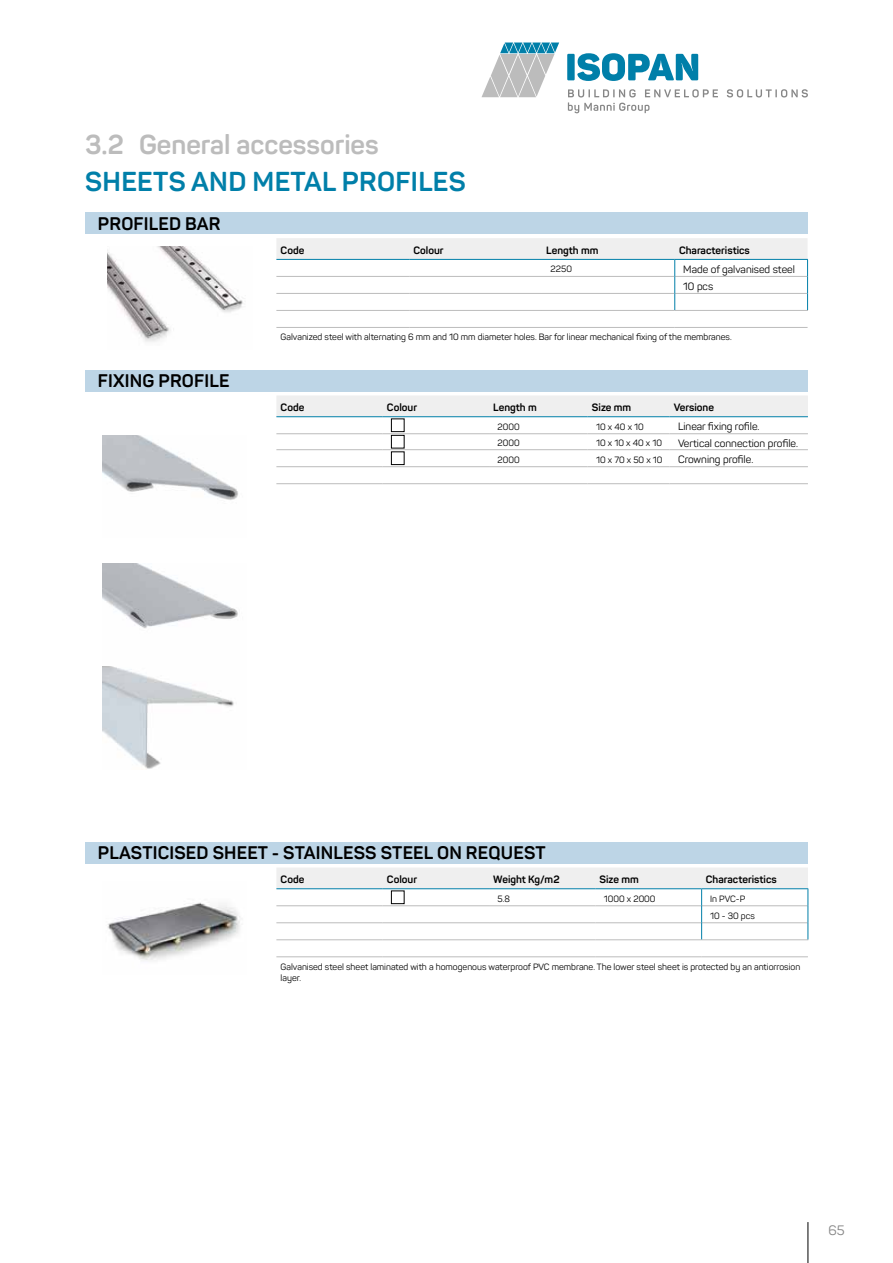
<style>
.page{position:relative;width:893px;height:1263px;background:#fff}
.page>*{position:absolute;margin:0;border:0;box-sizing:border-box;transform-origin:0 0}
.t1{font:700 27px "Panton";letter-spacing:.01em;color:#007fa9}
.t2{font:700 27px "Panton";color:#bcbcbc}
.t3{font:700 18px "Panton";letter-spacing:.01em;color:#000}
.t4{font:13.5px "Panton";color:#878787}
.t5{font:700 10.5px "Panton";color:#000}
.t6{font:10.5px/17px "Panton";color:#000}
.t7{font:9px/17px "Panton";color:#000}
</style>
<div class="page">
<hr style="left:808px;top:1222px;width:1px;height:41px;background:#000">
<img style="left:108px;top:247px;width:135px;height:95px">
<img style="left:102px;top:564px;width:136px;height:205px">
<img style="left:102px;top:435px;width:136px;height:65px">
<img style="left:108px;top:902px;width:132px;height:58px">
<div style="left:85px;top:213px;width:723px;height:21px;background:#bdd5e6"></div>
<hr style="left:276px;top:310px;width:133px;height:1px;background:#bcbcbc">
<hr style="left:409px;top:310px;width:133px;height:1px;background:#bcbcbc">
<hr style="left:542px;top:310px;width:133px;height:1px;background:#bcbcbc">
<hr style="left:675px;top:310px;width:133px;height:1px;background:#bcbcbc">
<svg style="left:276px;top:238px;width:532px;height:72px"></svg>
<hr style="left:276px;top:259px;width:133px;height:1px;background:#007fa9">
<hr style="left:409px;top:259px;width:133px;height:1px;background:#007fa9">
<hr style="left:542px;top:259px;width:133px;height:1px;background:#007fa9">
<hr style="left:276px;top:327px;width:133px;height:1px;background:#bcbcbc">
<hr style="left:409px;top:327px;width:133px;height:1px;background:#bcbcbc">
<hr style="left:542px;top:327px;width:133px;height:1px;background:#bcbcbc">
<hr style="left:675px;top:327px;width:132px;height:1px;background:#bcbcbc">
<div style="left:85px;top:370px;width:723px;height:21px;background:#bdd5e6"></div>
<div style="left:277px;top:396px;width:531px;height:20px;background:#efefef"></div>
<hr style="left:276px;top:433px;width:107px;height:1px;background:#bcbcbc">
<hr style="left:383px;top:433px;width:106px;height:1px;background:#bcbcbc">
<hr style="left:489px;top:433px;width:99px;height:1px;background:#bcbcbc">
<hr style="left:588px;top:433px;width:81px;height:1px;background:#bcbcbc">
<hr style="left:669px;top:433px;width:139px;height:1px;background:#bcbcbc">
<hr style="left:276px;top:449px;width:107px;height:1px;background:#bcbcbc">
<hr style="left:383px;top:449px;width:106px;height:1px;background:#bcbcbc">
<hr style="left:489px;top:449px;width:99px;height:1px;background:#bcbcbc">
<hr style="left:588px;top:449px;width:81px;height:1px;background:#bcbcbc">
<hr style="left:669px;top:449px;width:139px;height:1px;background:#bcbcbc">
<hr style="left:276px;top:466px;width:107px;height:1px;background:#bcbcbc">
<hr style="left:383px;top:466px;width:106px;height:1px;background:#bcbcbc">
<hr style="left:489px;top:466px;width:99px;height:1px;background:#bcbcbc">
<hr style="left:588px;top:466px;width:81px;height:1px;background:#bcbcbc">
<hr style="left:669px;top:466px;width:139px;height:1px;background:#bcbcbc">
<hr style="left:276px;top:416px;width:107px;height:1px;background:#007fa9">
<hr style="left:383px;top:416px;width:106px;height:1px;background:#007fa9">
<hr style="left:489px;top:416px;width:99px;height:1px;background:#007fa9">
<hr style="left:588px;top:416px;width:81px;height:1px;background:#007fa9">
<hr style="left:669px;top:416px;width:139px;height:1px;background:#007fa9">
<hr style="left:276px;top:483px;width:107px;height:1px;background:#bcbcbc">
<hr style="left:383px;top:483px;width:106px;height:1px;background:#bcbcbc">
<hr style="left:489px;top:483px;width:99px;height:1px;background:#bcbcbc">
<hr style="left:588px;top:483px;width:81px;height:1px;background:#bcbcbc">
<hr style="left:669px;top:483px;width:139px;height:1px;background:#bcbcbc">
<div style="left:391px;top:419px;width:13px;height:13px;border:1px solid #000"></div>
<div style="left:391px;top:435px;width:13px;height:13px;border:1px solid #000"></div>
<div style="left:391px;top:452px;width:13px;height:13px;border:1px solid #000"></div>
<div style="left:85px;top:842px;width:723px;height:21px;background:#bdd5e6"></div>
<hr style="left:276px;top:939px;width:107px;height:1px;background:#bcbcbc">
<hr style="left:383px;top:939px;width:106px;height:1px;background:#bcbcbc">
<hr style="left:489px;top:939px;width:106px;height:1px;background:#bcbcbc">
<hr style="left:595px;top:939px;width:107px;height:1px;background:#bcbcbc">
<hr style="left:702px;top:939px;width:106px;height:1px;background:#bcbcbc">
<svg style="left:276px;top:868px;width:532px;height:71px"></svg>
<hr style="left:276px;top:888px;width:107px;height:1px;background:#007fa9">
<hr style="left:383px;top:888px;width:106px;height:1px;background:#007fa9">
<hr style="left:489px;top:888px;width:106px;height:1px;background:#007fa9">
<hr style="left:595px;top:888px;width:107px;height:1px;background:#007fa9">
<hr style="left:276px;top:956px;width:107px;height:1px;background:#bcbcbc">
<hr style="left:383px;top:956px;width:106px;height:1px;background:#bcbcbc">
<hr style="left:489px;top:956px;width:106px;height:1px;background:#bcbcbc">
<hr style="left:595px;top:956px;width:107px;height:1px;background:#bcbcbc">
<hr style="left:702px;top:956px;width:106px;height:1px;background:#bcbcbc">
<div style="left:391px;top:891px;width:13px;height:13px;background:#fff"></div>
<div style="left:391px;top:891px;width:13px;height:13px;border:1px solid #000"></div>
<div style="left:567px;top:54px;width:8px;height:26px;background:#007fa9"></div>
<svg style="left:577px;top:53px;width:121px;height:28px"></svg>
<svg style="left:481px;top:43px;width:78px;height:54px"></svg>
<svg style="left:727px;top:89px;width:81px;height:8px"></svg>
<svg style="left:568px;top:89px;width:150px;height:24px"></svg>
<h1 class="t2" style="left:85px;top:127px;width:295px">3.2 General accessories</h1>
<h1 class="t1" style="left:85px;top:164px;width:382px">SHEETS AND METAL PROFILES</h1>
<h2 class="t3" style="left:98px;top:213px;width:124px">PROFILED BAR</h2>
<h2 class="t3" style="left:98px;top:370px;width:133px">FIXING PROFILE</h2>
<p class="t5" style="left:281px;top:244px;width:25px">Code</p>
<p class="t5" style="left:413px;top:244px;width:32px">Colour</p>
<p class="t5" style="left:546px;top:244px;width:54px">Length mm</p>
<p class="t5" style="left:679px;top:244px;width:72px">Characteristics</p>
<p class="t7" style="left:550px;top:261px;width:23px">2250</p>
<p class="t6" style="left:683px;top:261px;width:113px">Made of galvanised steel<br>10 pcs</p>
<p class="t7" style="left:281px;top:329px;width:453px">Galvanized steel with alternating 6 mm and 10 mm diameter holes. Bar for linear mechanical fixing of the membranes.</p>
<p class="t5" style="left:281px;top:401px;width:25px">Code</p>
<p class="t5" style="left:387px;top:401px;width:32px">Colour</p>
<p class="t5" style="left:493px;top:401px;width:45px">Length m</p>
<p class="t5" style="left:592px;top:401px;width:41px">Size mm</p>
<p class="t5" style="left:674px;top:401px;width:42px">Versione</p>
<p class="t7" style="left:497px;top:418px;width:24px">2000</p>
<p class="t7" style="left:596px;top:418px;width:49px">10 x 40 x 10</p>
<p class="t6" style="left:678px;top:418px;width:83px">Linear fixing rofile.</p>
<p class="t7" style="left:497px;top:434px;width:24px">2000</p>
<p class="t7" style="left:596px;top:434px;width:67px">10 x 10 x 40 x 10</p>
<p class="t6" style="left:678px;top:435px;width:121px">Vertical connection profile.</p>
<p class="t7" style="left:497px;top:451px;width:24px">2000</p>
<p class="t7" style="left:596px;top:451px;width:68px">10 x 70 x 50 x 10</p>
<p class="t6" style="left:678px;top:451px;width:77px">Crowning profile.</p>
<h2 class="t3" style="left:98px;top:842px;width:449px">PLASTICISED SHEET - STAINLESS STEEL ON REQUEST</h2>
<p class="t5" style="left:281px;top:873px;width:25px">Code</p>
<p class="t5" style="left:387px;top:873px;width:32px">Colour</p>
<p class="t5" style="left:493px;top:873px;width:68px">Weight Kg/m2</p>
<p class="t5" style="left:600px;top:873px;width:41px">Size mm</p>
<p class="t5" style="left:706px;top:873px;width:72px">Characteristics</p>
<p class="t7" style="left:497px;top:890px;width:14px">5.8</p>
<p class="t7" style="left:604px;top:890px;width:53px">1000 x 2000</p>
<p class="t7" style="left:710px;top:890px;width:46px">In PVC-P<br>10 - 30 pcs</p>
<p class="t7" style="left:281px;top:961px;width:521px;line-height:10.8px">Galvanised steel sheet laminated with a homogenous waterproof PVC membrane. The lower steel sheet is protected by an antiorrosion layer.</p>
<h3 class="t4" style="left:828px;top:1222px;width:18px">65</h3>
</div>
